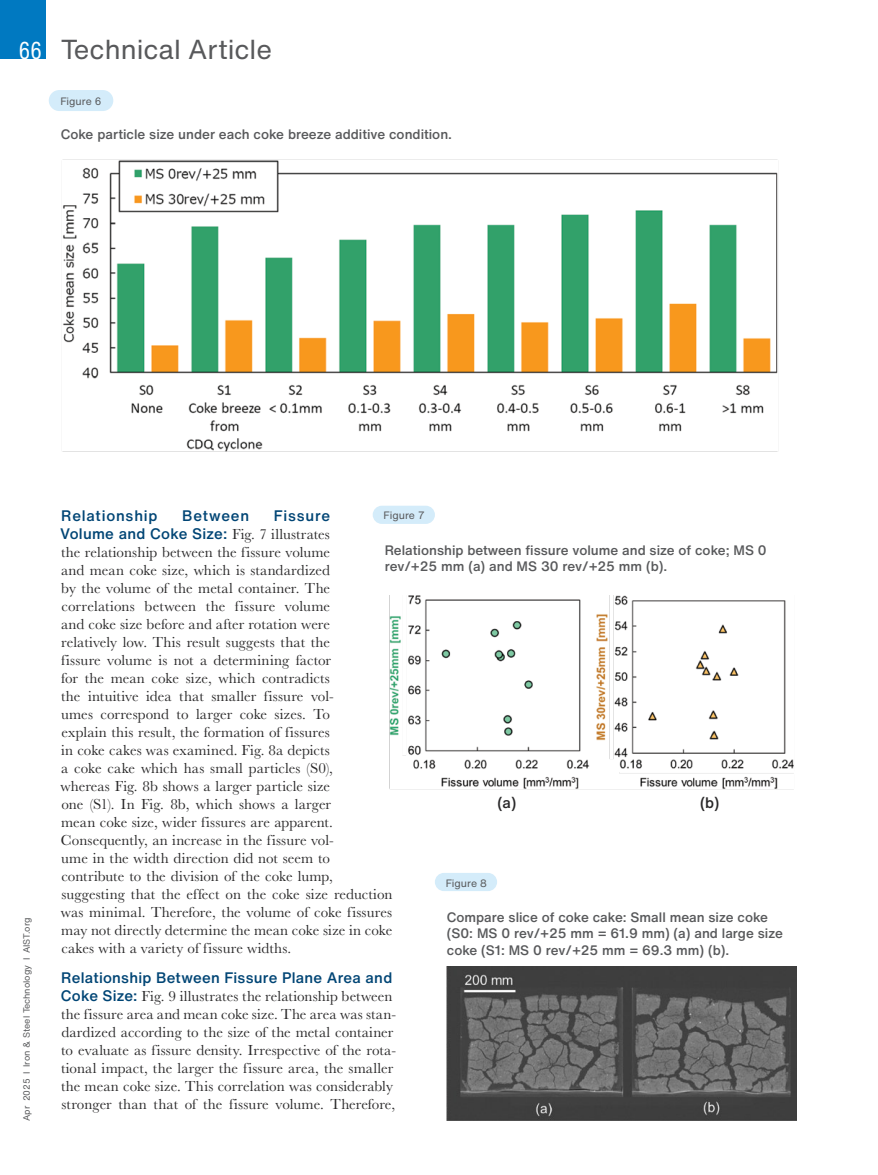
<style>
.page{position:relative;width:878px;height:1175px;background:#fff}
.page>*{position:absolute;margin:0;border:0;box-sizing:border-box;transform-origin:0 0}
.t1{font:27px "Helvetica Now Text";color:#58595b}
.t2{font:15px/18px "Baskerville URW";letter-spacing:.005em;color:#292829}
.t3{font:500 15px/18px "Helvetica Now Text";letter-spacing:.02em;color:#004575;text-align:right}
.t4{font:500 15px "Helvetica Now Text";letter-spacing:.055em;color:#004575}
.t5{font:500 15px "Helvetica Now Text";letter-spacing:.05em;color:#004575}
.t6{font:500 15px "Helvetica Now Text";color:#292829}
.t7{font:500 13.5px/16.2px "Helvetica Now Text";color:#58595b}
.t8{font:10.5px "Helvetica Now Text";color:#58595b}
.t9{font:9px "Helvetica Now Text";color:#58595b}
.s1{font-family:"Helvetica Now Text Cn";font-size:24px;color:#fff}
.s2{font-family:"Baskerville URW";font-weight:400;color:#292829}
.s3{font-family:"Helvetica Now Text";font-weight:500;color:#004575}
</style>
<div class="page">
<div style="left:0;top:0;width:45px;height:58px;background:#0079c1"></div>
<img style="left:62px;top:159px;width:716px;height:293px">
<div style="left:49px;top:90px;width:64px;height:21px;background:#d4ecfa;border-radius:10px"></div>
<img style="left:389px;top:595px;width:405px;height:195px">
<div style="left:372px;top:506px;width:63px;height:18px;background:#d4ecfa;border-radius:9px"></div>
<img style="left:447px;top:966px;width:349px;height:154px">
<div style="left:435px;top:873px;width:62px;height:18px;background:#d4ecfa;border-radius:9px"></div>
<h1 class="t1" style="left:19px;top:29px;width:255px"><span class="s1">66</span> Technical Article</h1>
<p class="t8" style="left:60px;top:93px;width:43px">Figure 6</p>
<p class="t7" style="left:61px;top:126px;width:393px">Coke particle size under each coke breeze additive condition.</p>
<p class="t9" style="left:20px;top:1120px;width:205px;rotate:-90deg">Apr 2025 I Iron &amp; Steel Technology I AIST.org</p>
<p class="t3" style="left:60px;top:506px;width:271px">Fissure<br>Volume and Coke Size: <span class="s2">Fig. 7 illustrates</span></p>
<p class="t2" style="left:61px;top:542px;width:333px">the relationship between the fissure volume<br>and mean coke size, which is standardized<br>by the volume of the metal container. The correlations between the fissure volume<br>and coke size before and after rotation were<br>relatively low. This result suggests that the<br>fissure volume is not a determining factor<br>for the mean coke size, which contradicts<br>the intuitive idea that smaller fissure vol-<br>umes correspond to larger coke sizes. To<br>explain this result, the formation of fissures<br>in coke cakes was examined. Fig. 8a depicts<br>a coke cake which has small particles (S0),<br>whereas Fig. 8b shows a larger particle size<br>one (S1). In Fig. 8b, which shows a larger<br>mean coke size, wider fissures are apparent.<br>Consequently, an increase in the fissure vol-<br>ume in the width direction did not seem to contribute to the division of the coke lump, suggesting that the effect on the coke size reduction was minimal. Therefore, the volume of coke fissures may not directly determine the mean coke size in coke cakes with a variety of fissure widths.</p>
<p class="t3" style="left:61px;top:968px;width:332px">Relationship Between Fissure Plane Area and</p>
<p class="t2" style="left:61px;top:986px;width:337px"><span class="s3">Coke Size:</span> Fig. 9 illustrates the relationship between the fissure area and mean coke size. The area was stan&shy;dardized according to the size of the metal container to evaluate as fissure density. Irrespective of the rota&shy;tional impact, the larger the fissure area, the smaller the mean coke size. This correlation was considerably stronger than that of the fissure volume. Therefore,</p>
<p class="t4" style="left:61px;top:504px;width:98px">Relationship</p>
<p class="t5" style="left:182px;top:504px;width:68px">Between</p>
<p class="t8" style="left:383px;top:508px;width:43px">Figure 7</p>
<p class="t7" style="left:384px;top:542px;width:383px">Relationship between fissure volume and size of coke; MS 0 rev/+25 mm (a) and MS 30 rev/+25 mm (b).</p>
<p class="t6" style="left:497px;top:791px;width:20px">(a)</p>
<p class="t6" style="left:700px;top:791px;width:21px">(b)</p>
<p class="t8" style="left:446px;top:875px;width:43px">Figure 8</p>
<p class="t7" style="left:447px;top:909px;width:337px">Compare slice of coke cake: Small mean size coke (S0: MS 0 rev/+25 mm = 61.9 mm) (a) and large size coke (S1: MS 0 rev/+25 mm = 69.3 mm) (b).</p>
</div>
